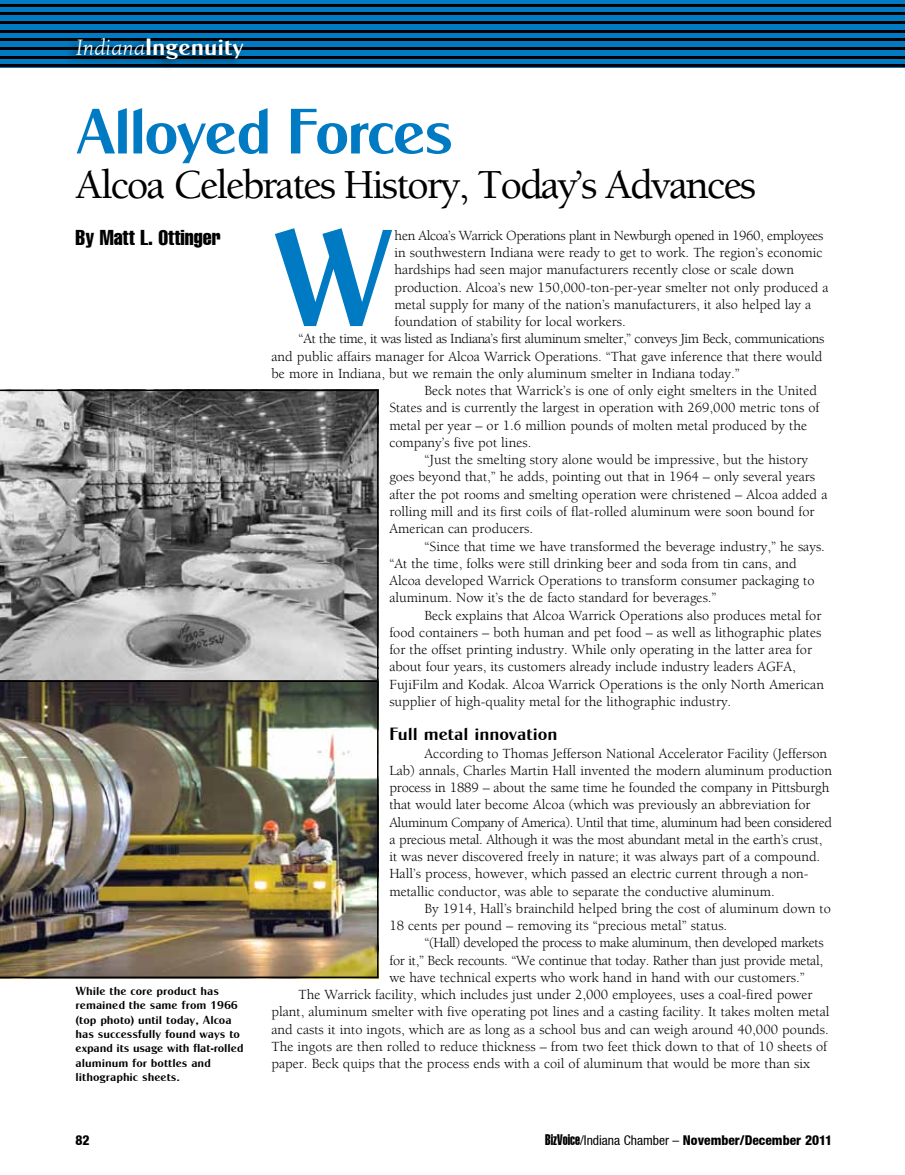
<style>
.page{position:relative;width:905px;height:1175px;background:#fff}
.page>*{position:absolute;margin:0;border:0;box-sizing:border-box;transform-origin:0 0}
.t1{font:138.9px "Cg Globe Gothic Bd";color:#007ac2}
.t2{font:64.5px "Cg Globe Gothic Bd";letter-spacing:-.04em;color:#007ac2}
.t3{font:500 42px "Berkeley";letter-spacing:-.05em;color:#000}
.t4{font:24px "Cg Globe Gothic Bd";color:#fff}
.t5{font:extra-condensed 21px "Helvetica";color:#000}
.t6{font:18px "Cg Globe Gothic Bd";color:#000}
.t7{font:14.25px/17.2px "Berkeley";color:#000}
.t8{font:14.25px "Berkeley";letter-spacing:-.03em;color:#000}
.t9{font:14.25px "Berkeley";letter-spacing:-.02em;color:#000}
.t10{font:800 condensed 13.5px "Helvetica Neue";color:#000}
.t11{font:12px/14.4px "Cg Globe Gothic Bd";color:#000}
.s1{font-family:"Berkeley";font-style:italic}
.s2{font-family:"Helvetica Extra Compressed";font-weight:400;font-stretch:normal;font-size:15px}
.s3{font-weight:400}
</style>
<div class="page">
<div style="left:0;top:0;width:904px;height:68px;background:#007ac2"></div>
<hr style="left:0;top:4px;width:904px;height:2px;background:#000">
<hr style="left:0;top:12px;width:904px;height:3px;background:#000">
<hr style="left:0;top:21px;width:904px;height:3px;background:#000">
<hr style="left:0;top:30px;width:904px;height:2px;background:#000">
<hr style="left:0;top:38px;width:904px;height:3px;background:#000">
<hr style="left:0;top:47px;width:904px;height:3px;background:#000">
<hr style="left:0;top:56px;width:904px;height:2px;background:#000">
<hr style="left:0;top:64px;width:904px;height:3px;background:#000">
<div style="left:65px;top:35px;width:181px;height:36px;background:#000;opacity:.75"></div>
<svg style="left:0;top:389px;width:378px;height:291px;background:#909090"></svg>
<img style="left:0;top:680px;width:378px;height:298px">
<h3 class="t4" style="left:76px;top:32px;width:169px"><span class="s1">Indiana</span>Ingenuity</h3>
<h2 class="t2" style="left:76px;top:92px;width:379px">Alloyed Forces</h2>
<h3 class="t3" style="left:76px;top:163px;width:682px">Alcoa Celebrates History, Today’s Advances</h3>
<h3 class="t5" style="left:76px;top:224px;width:147px">By Matt L. Ottinger</h3>
<p class="t11" style="left:76px;top:983px;width:169px">While the core product has remained the same from 1966 (top photo) until today, Alcoa has successfully found ways to expand its usage with flat-rolled aluminum for bottles and lithographic sheets.</p>
<h1 class="t1" style="left:271px;top:194px;width:124px">W</h1>
<p class="t8" style="left:394px;top:228px;width:430px">hen Alcoa’s Warrick Operations plant in Newburgh opened in 1960, employees</p>
<p class="t7" style="left:394px;top:244px;width:429px">in southwestern Indiana were ready to get to work. The region’s economic</p>
<p class="t7" style="left:394px;top:261px;width:401px">hardships had seen major manufacturers recently close or scale down</p>
<p class="t7" style="left:394px;top:279px;width:435px">production. Alcoa’s new 150,000-ton-per-year smelter not only produced a</p>
<p class="t7" style="left:394px;top:296px;width:418px">metal supply for many of the nation’s manufacturers, it also helped lay a</p>
<p class="t7" style="left:394px;top:313px;width:233px">foundation of stability for local workers.</p>
<p class="t8" style="left:298px;top:331px;width:527px">“At the time, it was listed as Indiana’s first aluminum smelter,” conveys Jim Beck, communications</p>
<p class="t7" style="left:271px;top:348px;width:552px">and public affairs manager for Alcoa Warrick Operations. “That gave inference that there would</p>
<p class="t7" style="left:271px;top:365px;width:469px">be more in Indiana, but we remain the only aluminum smelter in Indiana today.”</p>
<p class="t7" style="left:424px;top:382px;width:394px">Beck notes that Warrick’s is one of only eight smelters in the United</p>
<p class="t7" style="left:389px;top:399px;width:431px">States and is currently the largest in operation with 269,000 metric tons of</p>
<p class="t7" style="left:389px;top:417px;width:419px">metal per year – or 1.6 million pounds of molten metal produced by the</p>
<p class="t7" style="left:389px;top:434px;width:143px">company’s five pot lines.</p>
<p class="t7" style="left:424px;top:451px;width:385px">“Just the smelting story alone would be impressive, but the history</p>
<p class="t7" style="left:389px;top:468px;width:427px">goes beyond that,” he adds, pointing out that in 1964 – only several years</p>
<p class="t7" style="left:389px;top:486px;width:439px">after the pot rooms and smelting operation were christened – Alcoa added a</p>
<p class="t7" style="left:389px;top:503px;width:427px">rolling mill and its first coils of flat-rolled aluminum were soon bound for</p>
<p class="t7" style="left:389px;top:520px;width:145px">American can producers.</p>
<p class="t7" style="left:424px;top:538px;width:402px">“Since that time we have transformed the beverage industry,” he says.</p>
<p class="t7" style="left:389px;top:555px;width:409px">“At the time, folks were still drinking beer and soda from tin cans, and</p>
<p class="t7" style="left:389px;top:572px;width:427px">Alcoa developed Warrick Operations to transform consumer packaging to</p>
<p class="t7" style="left:389px;top:589px;width:329px">aluminum. Now it’s the de facto standard for beverages.”</p>
<p class="t7" style="left:424px;top:607px;width:398px">Beck explains that Alcoa Warrick Operations also produces metal for</p>
<p class="t7" style="left:389px;top:624px;width:433px">food containers – both human and pet food – as well as lithographic plates</p>
<p class="t7" style="left:389px;top:641px;width:424px">for the offset printing industry. While only operating in the latter area for</p>
<p class="t7" style="left:389px;top:658px;width:408px">about four years, its customers already include industry leaders AGFA,</p>
<p class="t7" style="left:389px;top:676px;width:436px">FujiFilm and Kodak. Alcoa Warrick Operations is the only North American</p>
<p class="t7" style="left:389px;top:693px;width:343px">supplier of high-quality metal for the lithographic industry.</p>
<p class="t6" style="left:389px;top:723px;width:170px">Full metal innovation</p>
<p class="t7" style="left:389px;top:744px;width:444px;text-indent:35px">According to Thomas Jefferson National Accelerator Facility (Jefferson Lab) annals, Charles Martin Hall invented the modern aluminum production process in 1889 – about the same time he founded the company in Pittsburgh that would later become Alcoa (which was previously an abbreviation for Aluminum Company of America). Until that time, aluminum had been considered a precious metal. Although it was the most abundant metal in the earth’s crust, it was never discovered freely in nature; it was always part of a compound.<br>Hall’s process, however, which passed an electric current through a non&shy;metallic conductor, was able to separate the conductive aluminum.</p>
<p class="t7" style="left:389px;top:900px;width:443px;text-indent:35px">By 1914, Hall’s brainchild helped bring the cost of aluminum down to<br>18 cents per pound – removing its “precious metal” status.</p>
<p class="t8" style="left:424px;top:935px;width:400px">“(Hall) developed the process to make aluminum, then developed markets</p>
<p class="t9" style="left:389px;top:952px;width:435px">for it,” Beck recounts. “We continue that today. Rather than just provide metal,</p>
<p class="t7" style="left:389px;top:969px;width:417px">we have technical experts who work hand in hand with our customers.”</p>
<p class="t7" style="left:298px;top:986px;width:515px">The Warrick facility, which includes just under 2,000 employees, uses a coal-fired power</p>
<p class="t7" style="left:271px;top:1003px;width:559px">plant, aluminum smelter with five operating pot lines and a casting facility. It takes molten metal</p>
<p class="t7" style="left:271px;top:1021px;width:559px">and casts it into ingots, which are as long as a school bus and can weigh around 40,000 pounds.</p>
<p class="t7" style="left:271px;top:1038px;width:557px">The ingots are then rolled to reduce thickness – from two feet thick down to that of 10 sheets of</p>
<p class="t7" style="left:271px;top:1055px;width:540px">paper. Beck quips that the process ends with a coil of aluminum that would be more than six</p>
<p class="t10" style="left:76px;top:1132px;width:16px">82</p>
<p class="t10" style="left:545px;top:1132px;width:288px"><span class="s2">BizVoice</span><span class="s3">/Indiana Chamber –</span> November/December 2011</p>
</div>
